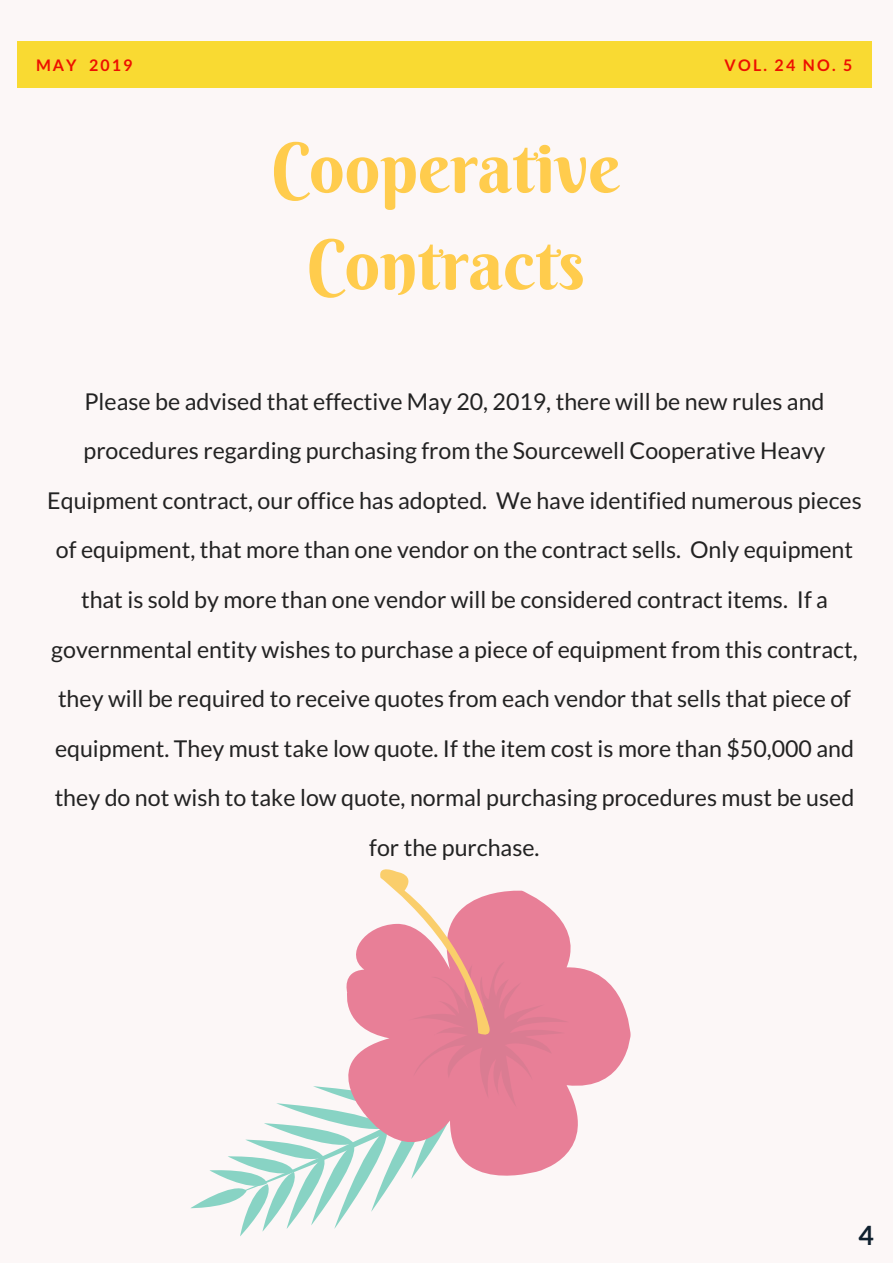
<style>
.page{position:relative;width:893px;height:1263px;background:#fcf7f7}
.page>*{position:absolute;margin:0;border:0;box-sizing:border-box;transform-origin:0 0}
.t1{font:69.6px/96.9px "Berkshire Swash";color:#ffcc4d;text-align:center}
.t2{font:700 26.55px "Lato";color:#10212f}
.t3{font:23.25px/49.5px "Lato";color:#222;text-align:center}
.t4{font:700 15.9px "Lato";letter-spacing:.13em;color:#ed1000}
</style>
<div class="page">
<div style="left:17px;top:42px;width:854px;height:46px;background:#f9da32"></div>
<svg style="left:569px;top:937px;width:62px;height:214px"></svg>
<svg style="left:190px;top:869px;width:379px;height:367px"></svg>
<p class="t4" style="left:36px;top:55px;width:98px">MAY 2019</p>
<p class="t4" style="left:724px;top:55px;width:129px">VOL. 24 NO. 5</p>
<h1 class="t1" style="left:271px;top:119px;width:351px">Cooperative<br>Contracts</h1>
<p class="t3" style="left:47px;top:376px;width:816px">Please be advised that effective May 20, 2019, there will be new rules and procedures regarding purchasing from the Sourcewell Cooperative Heavy Equipment contract, our office has adopted. We have identified numerous pieces of equipment, that more than one vendor on the contract sells. Only equipment that is sold by more than one vendor will be considered contract items. If a governmental entity wishes to purchase a piece of equipment from this contract, they will be required to receive quotes from each vendor that sells that piece of equipment. They must take low quote. If the item cost is more than $50,000 and they do not wish to take low quote, normal purchasing procedures must be used for the purchase.</p>
<p class="t2" style="left:858px;top:1219px;width:17px">4</p>
</div>
